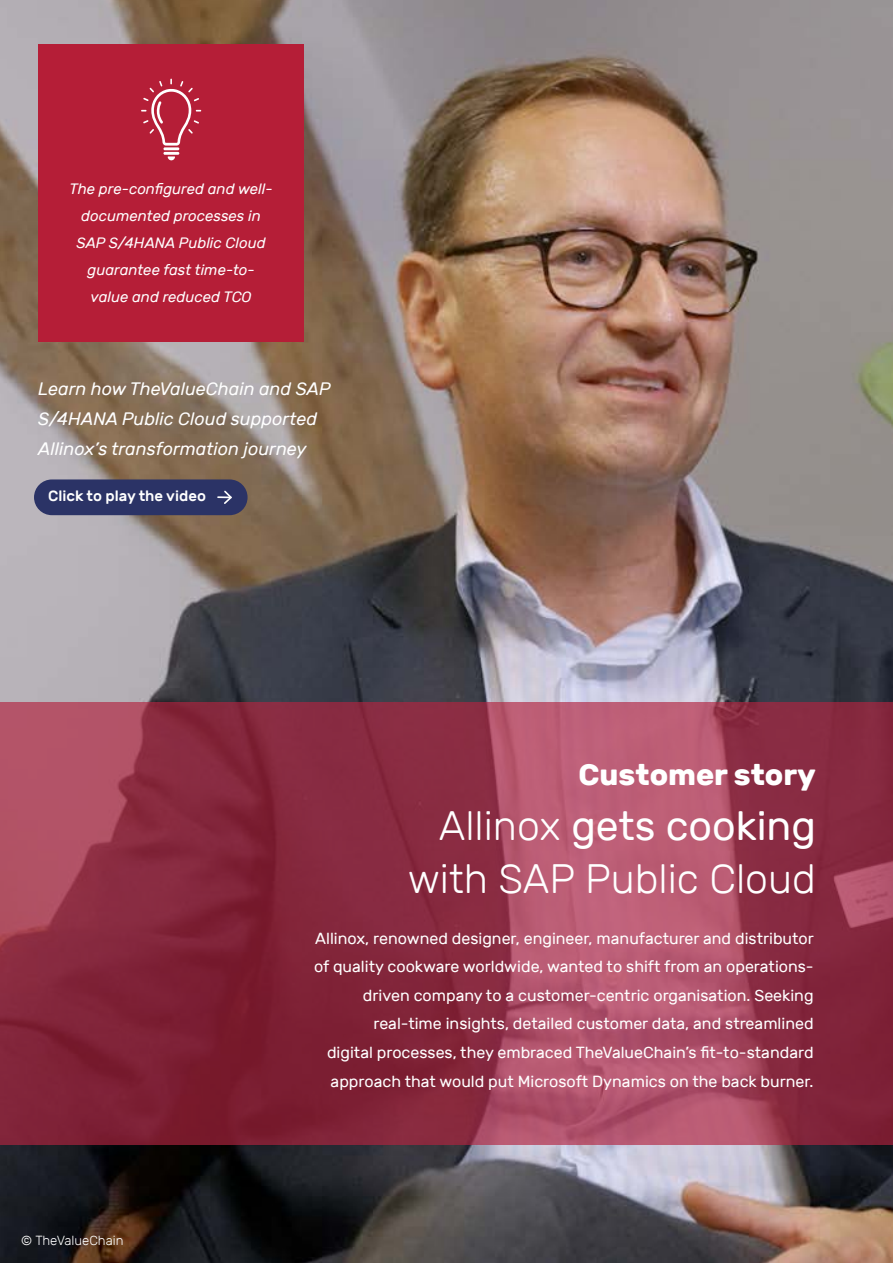
<style>
.page{position:relative;width:893px;height:1263px;background:#fff}
.page>*{position:absolute;margin:0;border:0;box-sizing:border-box;transform-origin:0 0}
.t1{font:300 40.95px/53.4px "Rubik";color:#fff;text-align:right}
.t2{font:700 30px "Rubik";color:#fff}
.t3{font:italic 18px/30px "Rubik";color:#fff}
.t4{font:16.05px/28.5px "Rubik";color:#fff;text-align:right}
.t5{font:italic 15px/27px "Rubik";color:#fff;text-align:center}
.t6{font:500 15px "Rubik";color:#fff}
.t7{font:300 13.2px "Rubik";color:#fff}
.s1{font-weight:400}
</style>
<div class="page">
<img style="left:0;top:0;width:893px;height:1263px">
<svg style="left:0;top:703px;width:893px;height:442px;background:#94374d"></svg>
<div style="left:38px;top:45px;width:266px;height:297px;background:#b51e37"></div>
<hr style="left:163px;top:147px;width:16px;height:3px;background:#fff">
<hr style="left:163px;top:152px;width:16px;height:3px;background:#fff">
<svg style="left:168px;top:156px;width:7px;height:4px"></svg>
<svg style="left:141px;top:79px;width:60px;height:67px"></svg>
<div style="left:34px;top:479px;width:214px;height:36px;background:#2b3366;border-radius:18px"></div>
<svg style="left:218px;top:490px;width:14px;height:14px"></svg>
<p class="t5" style="left:70px;top:175px;width:205px">The pre-configured and well&shy;documented processes in<br>SAP S/4HANA Public Cloud guarantee fast time-to&shy;value and reduced TCO</p>
<p class="t3" style="left:38px;top:374px;width:294px">Learn how TheValueChain and SAP<br>S/4HANA Public Cloud supported<br>Allinox’s transformation journey</p>
<p class="t6" style="left:48px;top:487px;width:159px">Click to play the video</p>
<h2 class="t2" style="left:578px;top:756px;width:239px">Customer story</h2>
<p class="t7" style="left:21px;top:1233px;width:104px">© TheValueChain</p>
<h1 class="t1" style="left:408px;top:799px;width:410px">Allinox <span class="s1">gets cooking </span>with SAP Public Cloud</h1>
<p class="t4" style="left:314px;top:924px;width:501px">Allinox, renowned designer, engineer, manufacturer and distributor of quality cookware worldwide, wanted to shift from an operations&shy;driven company to a customer-centric organisation. Seeking real-time insights, detailed customer data, and streamlined<br>digital processes, they embraced TheValueChain’s fit-to-standard approach that would put Microsoft Dynamics on the back burner.</p>
</div>
